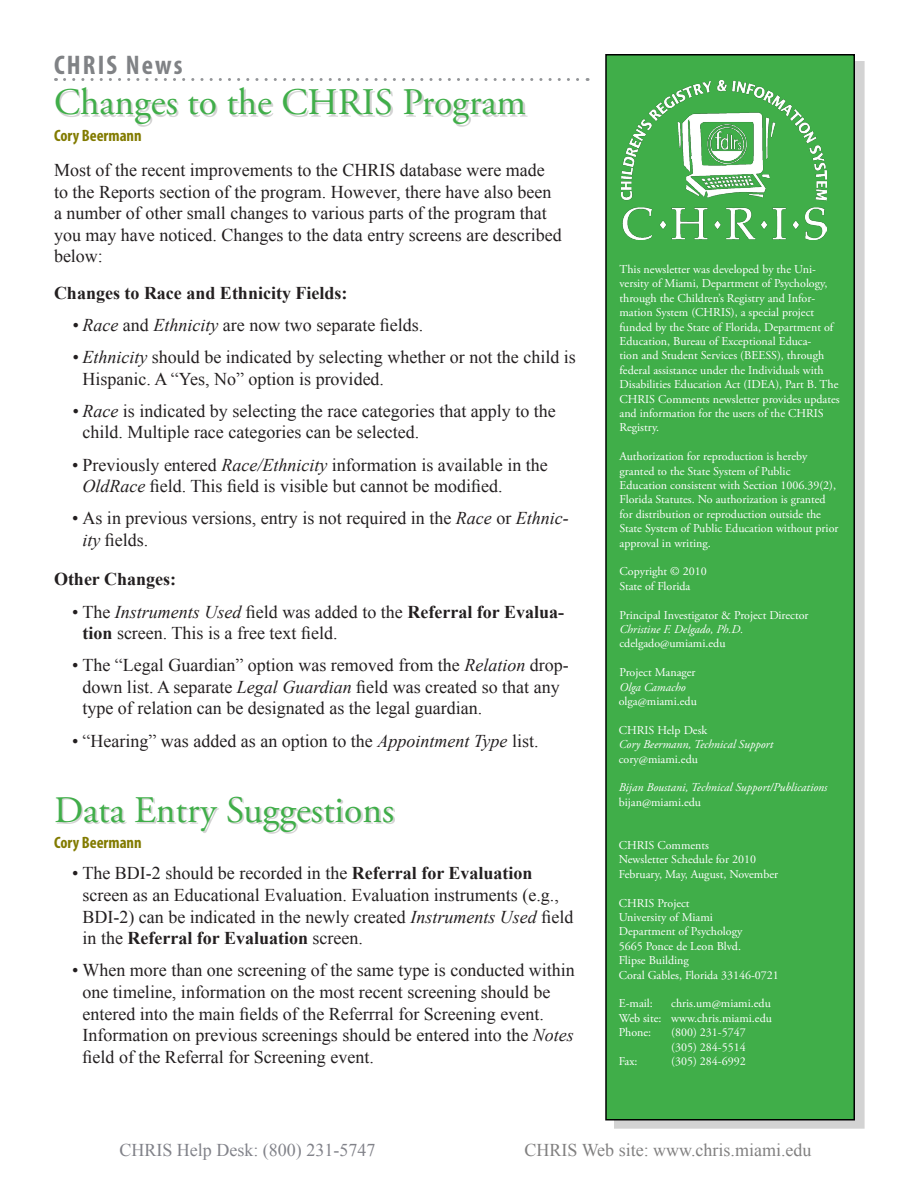
<style>
.page{position:relative;width:918px;height:1188px;background:#fff}
.page>*{position:absolute;margin:0;border:0;box-sizing:border-box;transform-origin:0 0}
.t1{font:37.5px "Adobe Garamond Pro";color:#40ae49}
.t2{font:700 condensed 27px "Myriad Pro";letter-spacing:.08em;color:#808285}
.t3{font:18px/21.6px "Times New Roman";color:#231f20}
.t4{font:700 18px "Times New Roman";color:#231f20}
.t5{font:18px "Times New Roman";color:#818080}
.t6{font:18px "Times New Roman";color:#818289}
.t7{font:700 condensed 16.5px "Myriad Pro";color:#827b00}
.t8{font:12px/14.4px "Adobe Garamond Pro";color:#fff}
.t9{font:italic 12px "Adobe Garamond Pro";color:#fff}
.s1{font-style:italic}
.s2{font-weight:700}
</style>
<div class="page">
<div style="left:614px;top:61px;width:261px;height:1074px;background:#231f20;opacity:.2"></div>
<div style="left:605px;top:54px;width:250px;height:1066px;background:#40ae49;border:2px solid #000"></div>
<img style="left:622px;top:80px;width:205px;height:159px">
<svg style="left:65px;top:78px;width:523px;height:3px"></svg>
<div style="left:57px;top:89px;width:545px;height:51px;background:#231f20;opacity:.2"></div>
<div style="left:57px;top:798px;width:545px;height:51px;background:#231f20;opacity:.2"></div>
<p class="t2" style="left:54px;top:48px;width:130px">CHRIS News</p>
<p class="t1" style="left:54px;top:80px;width:474px">Changes to the CHRIS Program</p>
<p class="t3" style="left:54px;top:159px;width:509px">Most of the recent improvements to the CHRIS database were made to the Reports section of the program. However, there have also been a number of other small changes to various parts of the program that you may have noticed. Changes to the data entry screens are described below:</p>
<p class="t4" style="left:54px;top:281px;width:295px">Changes to Race and Ethnicity Fields:</p>
<p class="t3" style="left:72px;top:314px;width:353px"><span class="s1">• Race</span> and <span class="s1">Ethnicity</span> are now two separate fields.</p>
<p class="t3" style="left:82px;top:346px;width:495px;text-indent:-10px"><span class="s1">• Ethnicity</span> should be indicated by selecting whether or not the child is<br>Hispanic. A “Yes, No” option is provided.</p>
<p class="t3" style="left:82px;top:400px;width:475px;text-indent:-10px"><span class="s1">• Race</span> is indicated by selecting the race categories that apply to the child. Multiple race categories can be selected.</p>
<p class="t3" style="left:82px;top:453px;width:467px;text-indent:-10px">• Previously entered <span class="s1">Race/Ethnicity</span> information is available in the<br><span class="s1">OldRace</span> field. This field is visible but cannot be modified.</p>
<p class="t3" style="left:82px;top:507px;width:488px;text-indent:-10px">• As in previous versions, entry is not required in the <span class="s1">Race</span> or <span class="s1">Ethnic&shy;ity</span> fields.</p>
<p class="t4" style="left:54px;top:567px;width:124px">Other Changes:</p>
<p class="t3" style="left:82px;top:600px;width:483px;text-indent:-10px">• The <span class="s1">Instruments Used</span> field was added to the <span class="s2">Referral for Evalua&shy;tion</span> screen. This is a free text field.</p>
<p class="t3" style="left:82px;top:654px;width:488px;text-indent:-10px">• The “Legal Guardian” option was removed from the <span class="s1">Relation</span> drop&shy;down list. A separate <span class="s1">Legal Guardian</span> field was created so that any type of relation can be designated as the legal guardian.</p>
<p class="t3" style="left:72px;top:729px;width:468px">• “Hearing” was added as an option to the <span class="s1">Appointment Type</span> list.</p>
<p class="t7" style="left:54px;top:125px;width:89px">Cory Beermann</p>
<p class="t1" style="left:54px;top:787px;width:342px">Data Entry Suggestions</p>
<p class="t7" style="left:54px;top:832px;width:89px">Cory Beermann</p>
<p class="t3" style="left:82px;top:862px;width:492px;text-indent:-10px">• The BDI-2 should be recorded in the <span class="s2">Referral for Evaluation </span>screen as an Educational Evaluation. Evaluation instruments (e.g., BDI-2) can be indicated in the newly created <span class="s1">Instruments Used</span> field in the <span class="s2">Referral for Evaluation</span> screen.</p>
<p class="t3" style="left:82px;top:959px;width:494px;text-indent:-10px">• When more than one screening of the same type is conducted within one timeline, information on the most recent screening should be entered into the main fields of the Referrral for Screening event.<br>Information on previous screenings should be entered into the <span class="s1">Notes </span>field of the Referral for Screening event.</p>
<p class="t8" style="left:620px;top:262px;width:222px">This newsletter was developed by the Uni&shy;versity of Miami, Department of Psychology, through the Children’s Registry and Infor&shy;mation System (CHRIS), a special project funded by the State of Florida, Department of Education, Bureau of Exceptional Educa-<br>tion and Student Services (BEESS), through federal assistance under the Individuals with Disabilities Education Act (IDEA), Part B. The CHRIS Comments newsletter provides updates and information for the users of the CHRIS Registry.</p>
<p class="t8" style="left:620px;top:450px;width:221px">Authorization for reproduction is hereby granted to the State System of Public Education consistent with Section 1006.39(2), Florida Statutes. No authorization is granted for distribution or reproduction outside the State System of Public Education without prior approval in writing.</p>
<p class="t8" style="left:620px;top:565px;width:89px">Copyright © 2010</p>
<p class="t8" style="left:620px;top:579px;width:72px">State of Florida</p>
<p class="t8" style="left:620px;top:608px;width:191px">Principal Investigator &amp; Project Director</p>
<p class="t9" style="left:620px;top:622px;width:125px">Christine F. Delgado, Ph.D.</p>
<p class="t8" style="left:620px;top:637px;width:107px">cdelgado@umiami.edu</p>
<p class="t8" style="left:620px;top:666px;width:78px">Project Manager</p>
<p class="t9" style="left:620px;top:680px;width:68px">Olga Camacho</p>
<p class="t8" style="left:619px;top:694px;width:80px">olga@miami.edu</p>
<p class="t8" style="left:619px;top:723px;width:90px">CHRIS Help Desk</p>
<p class="t9" style="left:619px;top:737px;width:156px">Cory Beermann, Technical Support</p>
<p class="t8" style="left:619px;top:752px;width:81px">cory@miami.edu</p>
<p class="t9" style="left:619px;top:780px;width:210px">Bijan Boustani, Technical Support/Publications</p>
<p class="t8" style="left:619px;top:795px;width:84px">bijan@miami.edu</p>
<p class="t8" style="left:619px;top:838px;width:92px">CHRIS Comments</p>
<p class="t8" style="left:619px;top:853px;width:139px">Newsletter Schedule for 2010</p>
<p class="t8" style="left:619px;top:867px;width:161px">February, May, August, November</p>
<p class="t8" style="left:619px;top:896px;width:72px">CHRIS Project</p>
<p class="t8" style="left:619px;top:910px;width:96px">University of Miami</p>
<p class="t8" style="left:619px;top:925px;width:125px">Department of Psychology</p>
<p class="t8" style="left:619px;top:939px;width:124px">5665 Ponce de Leon Blvd.</p>
<p class="t8" style="left:619px;top:954px;width:72px">Flipse Building</p>
<p class="t8" style="left:619px;top:968px;width:162px">Coral Gables, Florida 33146-0721</p>
<p class="t8" style="left:619px;top:997px;width:36px">E-mail:</p>
<p class="t8" style="left:671px;top:997px;width:101px">chris.um@miami.edu</p>
<p class="t8" style="left:619px;top:1011px;width:155px">Web site: www.chris.miami.edu</p>
<p class="t8" style="left:619px;top:1026px;width:34px">Phone:</p>
<p class="t8" style="left:671px;top:1026px;width:76px">(800) 231-5747</p>
<p class="t8" style="left:671px;top:1040px;width:76px">(305) 284-5514</p>
<p class="t8" style="left:619px;top:1054px;width:20px">Fax:</p>
<p class="t8" style="left:671px;top:1054px;width:76px">(305) 284-6992</p>
<p class="t6" style="left:119px;top:1138px;width:257px">CHRIS Help Desk: (800) 231-5747</p>
<p class="t5" style="left:525px;top:1138px;width:289px">CHRIS Web site: www.chris.miami.edu</p>
</div>
